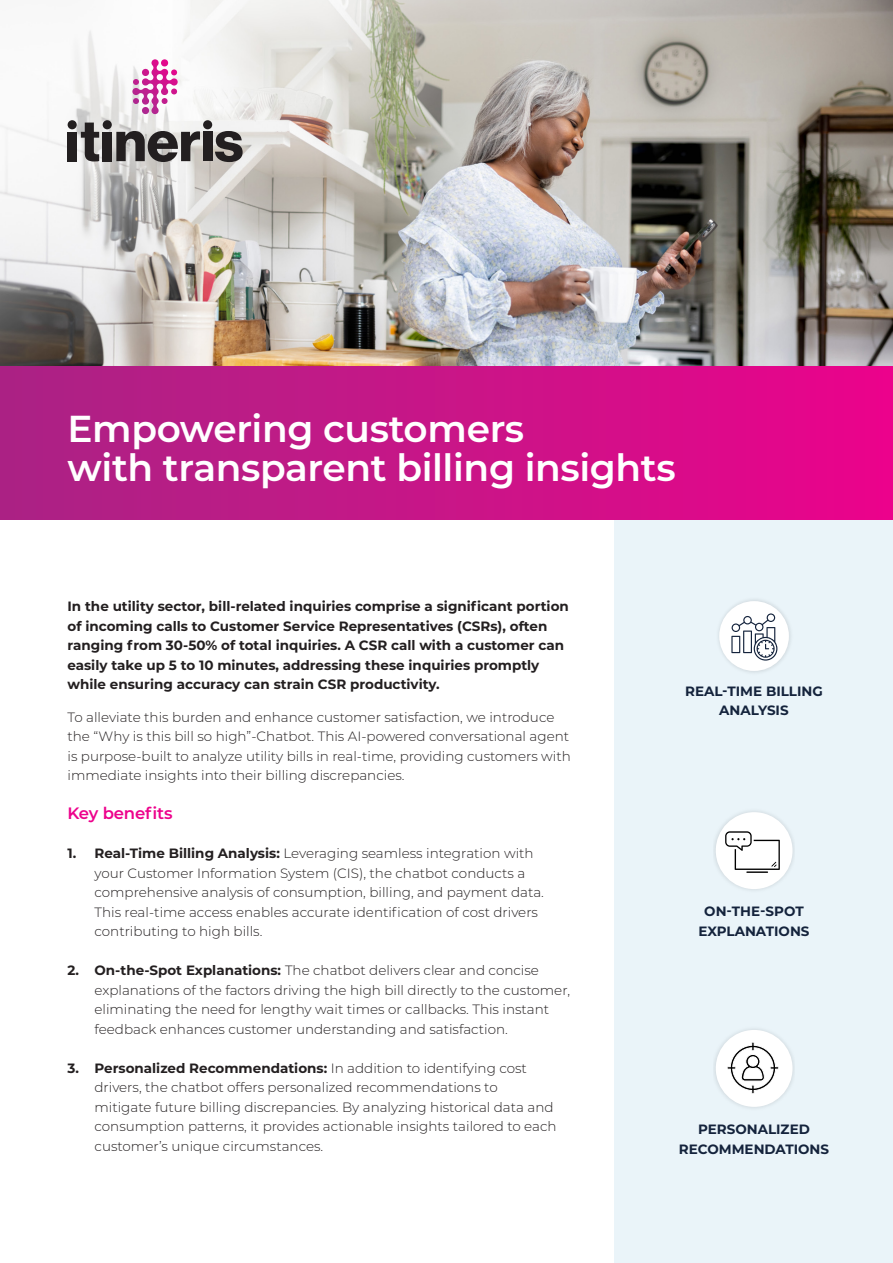
<style>
.page{position:relative;width:893px;height:1263px;background:#fff}
.page>*{position:absolute;margin:0;border:0;box-sizing:border-box;transform-origin:0 0}
.Small_title_magenta{font:600 37.5px/39px "Montserrat";letter-spacing:-.01em;color:#fff}
.Small_title_magenta-2{font:600 16.5px "Montserrat";letter-spacing:-.01em;color:#ed028c}
.Small_title_magenta-3{font:300 13.5px/19.5px "Montserrat";color:#231f20}
.Intro{font:700 13.5px/19.5px "Montserrat";color:#231f20}
.Text_with_icons{font:700 13.5px/19.5px "Montserrat";color:#14233c;text-align:center}
.s1{font-weight:700}
</style>
<div class="page">
<div style="left:615px;top:515px;width:278px;height:748px;background:#eaf4f9"></div>
<img style="left:0;top:0;width:893px;height:367px">
<div style="left:0;top:367px;width:893px;height:152px;background:linear-gradient(to right,#a92484,#ea048b)"></div>
<img style="left:714px;top:1029px;width:80px;height:79px">
<div style="left:716px;top:1030px;width:76px;height:77px;background:#fff;border-radius:50%"></div>
<div style="left:719px;top:601px;width:70px;height:70px;background:#fff;border-radius:50%"></div>
<img style="left:714px;top:811px;width:80px;height:79px">
<div style="left:716px;top:812px;width:76px;height:77px;background:#fff;border-radius:50%"></div>
<svg style="left:132px;top:59px;width:46px;height:55px"></svg>
<svg style="left:81px;top:123px;width:18px;height:38px"></svg>
<div style="left:68px;top:132px;width:9px;height:29px;background:#231f20"></div>
<div style="left:103px;top:132px;width:9px;height:29px;background:#231f20"></div>
<div style="left:203px;top:132px;width:9px;height:29px;background:#231f20"></div>
<svg style="left:116px;top:131px;width:84px;height:31px"></svg>
<svg style="left:215px;top:131px;width:28px;height:31px"></svg>
<div style="left:68px;top:120px;width:9px;height:9px;background:#231f20;border-radius:50%"></div>
<div style="left:103px;top:120px;width:9px;height:9px;background:#231f20;border-radius:50%"></div>
<div style="left:203px;top:120px;width:9px;height:9px;background:#231f20;border-radius:50%"></div>
<svg style="left:731px;top:613px;width:46px;height:48px"></svg>
<hr style="left:746px;top:871px;width:22px;height:2px;background:#000">
<svg style="left:725px;top:831px;width:55px;height:39px"></svg>
<svg style="left:726px;top:1041px;width:54px;height:64px"></svg>
<p class="Small_title_magenta" style="left:68px;top:407px;width:610px">Empowering customers<br>with transparent billing insights</p>
<p class="Intro" style="left:68px;top:596px;width:503px">In the utility sector, bill-related inquiries comprise a significant portion of incoming calls to Customer Service Representatives (CSRs), often ranging from 30-50% of total inquiries. A CSR call with a customer can easily take up 5 to 10 minutes, addressing these inquiries promptly while ensuring accuracy can strain CSR productivity.</p>
<p class="Small_title_magenta-3" style="left:68px;top:707px;width:505px">To alleviate this burden and enhance customer satisfaction, we introduce the “Why is this bill so high”-Chatbot. This AI-powered conversational agent is purpose-built to analyze utility bills in real-time, providing customers with immediate insights into their billing discrepancies.</p>
<p class="Small_title_magenta-2" style="left:68px;top:801px;width:107px">Key benefits</p>
<p class="Small_title_magenta-3" style="left:94px;top:843px;width:451px;text-indent:-27px"><span class="s1">1. Real-Time Billing Analysis:</span> Leveraging seamless integration with your Customer Information System (CIS), the chatbot conducts a comprehensive analysis of consumption, billing, and payment data.<br>This real-time access enables accurate identification of cost drivers contributing to high bills.</p>
<p class="Small_title_magenta-3" style="left:94px;top:960px;width:477px;text-indent:-27px"><span class="s1">2. On-the-Spot Explanations:</span> The chatbot delivers clear and concise explanations of the factors driving the high bill directly to the customer, eliminating the need for lengthy wait times or callbacks. This instant feedback enhances customer understanding and satisfaction.</p>
<p class="Small_title_magenta-3" style="left:94px;top:1058px;width:463px;text-indent:-27px"><span class="s1">3. Personalized Recommendations:</span> In addition to identifying cost drivers, the chatbot offers personalized recommendations to mitigate future billing discrepancies. By analyzing historical data and consumption patterns, it provides actionable insights tailored to each customer’s unique circumstances.</p>
<p class="Text_with_icons" style="left:685px;top:680px;width:139px">REAL-TIME BILLING<br>ANALYSIS</p>
<p class="Text_with_icons" style="left:698px;top:901px;width:113px">ON-THE-SPOT<br>EXPLANATIONS</p>
<p class="Text_with_icons" style="left:679px;top:1119px;width:152px">PERSONALIZED<br>RECOMMENDATIONS</p>
</div>
